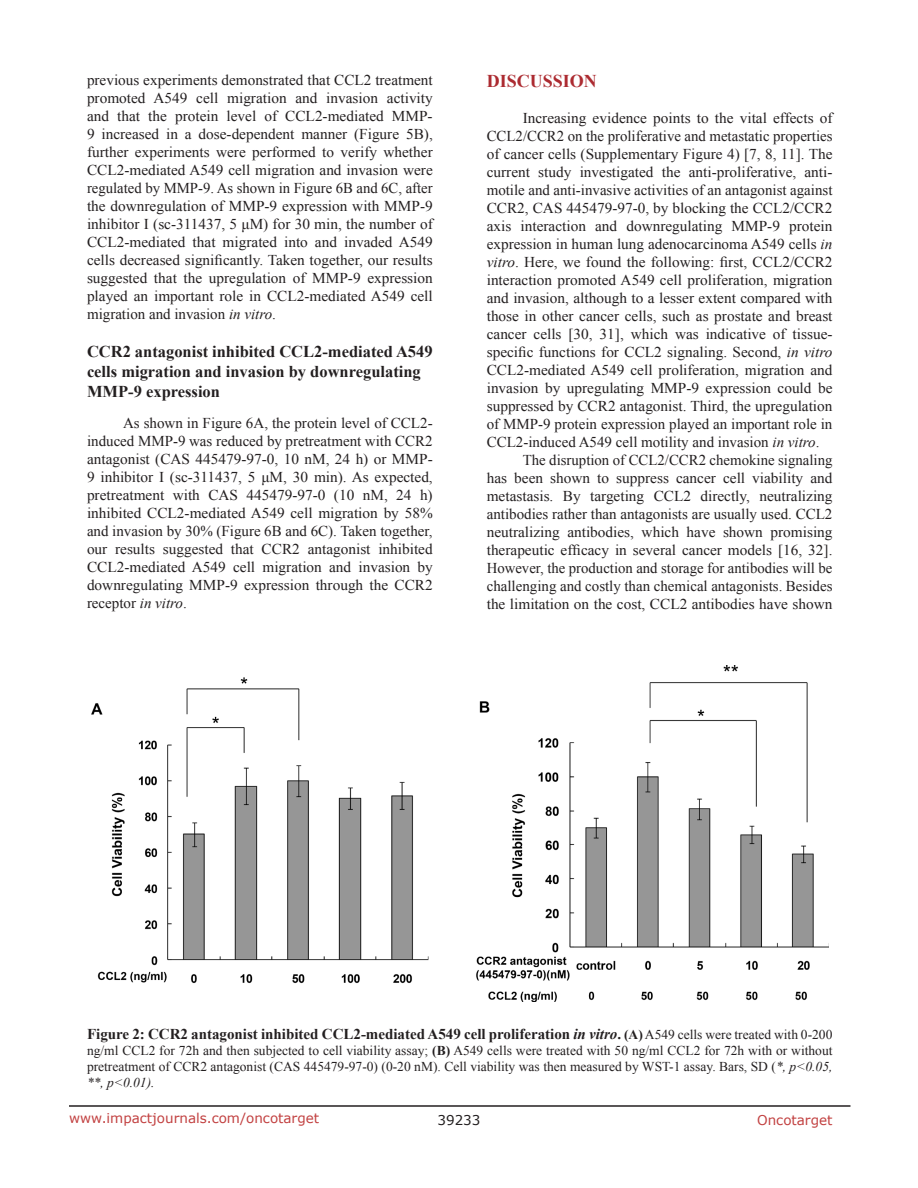
<style>
.page{position:relative;width:918px;height:1188px;background:#fff}
.page>*{position:absolute;margin:0;border:0;box-sizing:border-box;transform-origin:0 0}
.Heading{font:700 18px "Times New Roman";color:#ac2b31}
.SubHeading{font:700 16.5px/19.8px "Times New Roman";color:#231f20}
.BodyText{font:15px/18px "Times New Roman";color:#231f20;text-align:justify}
.figuretext{font:700 15px "Times New Roman";color:#231f20}
.figuretext-2{font:13.5px/16.2px "Times New Roman";color:#231f20;text-align:justify}
.t1{font:13.5px "Verdana";color:#c24141}
.t2{font:13.5px "Verdana";color:#231f20}
.s1{font-style:italic}
.s2{font-size:13.5px}
.s3{font-weight:400;font-size:13.5px}
.s4{font-weight:700}
</style>
<div class="page">
<hr style="left:69px;top:1105px;width:781px;height:2px;background:#231f20">
<img style="left:91px;top:665px;width:737px;height:336px">
<p class="BodyText" style="left:87px;top:71px;width:347px">previous experiments demonstrated that CCL2 treatment promoted A549 cell migration and invasion activity and that the protein level of CCL2-mediated MMP-9 increased in a dose-dependent manner (Figure 5B), further experiments were performed to verify whether CCL2-mediated A549 cell migration and invasion were regulated by MMP-9. As shown in Figure 6B and 6C, after the downregulation of MMP-9 expression with MMP-9 inhibitor I (sc-311437, 5 μM) for 30 min, the number of CCL2-mediated that migrated into and invaded A549 cells decreased significantly. Taken together, our results suggested that the upregulation of MMP-9 expression played an important role in CCL2-mediated A549 cell migration and invasion <span class="s1">in vitro</span>.</p>
<p class="SubHeading" style="left:87px;top:341px;width:347px">CCR2 antagonist inhibited CCL2-mediated A549 cells migration and invasion by downregulating<br>MMP-9 expression</p>
<p class="BodyText" style="left:87px;top:414px;width:347px;text-indent:36px">As shown in Figure 6A, the protein level of CCL2- induced MMP-9 was reduced by pretreatment with CCR2 antagonist (CAS 445479-97-0, 10 nM, 24 h) or MMP-9 inhibitor I (sc-311437, 5 μM, 30 min). As expected, pretreatment with CAS 445479-97-0 (10 nM, 24 h) inhibited CCL2-mediated A549 cell migration by 58% and invasion by 30% (Figure 6B and 6C). Taken together, our results suggested that CCR2 antagonist inhibited CCL2-mediated A549 cell migration and invasion by downregulating MMP-9 expression through the CCR2 receptor <span class="s1">in vitro</span>.</p>
<p class="Heading" style="left:487px;top:69px;width:112px">DISCUSSION</p>
<p class="BodyText" style="left:487px;top:109px;width:347px;text-indent:36px">Increasing evidence points to the vital effects of CCL2/CCR2 on the proliferative and metastatic properties of cancer cells (Supplementary Figure 4) [7, 8, 11]. The current study investigated the anti-proliferative, anti&shy;motile and anti-invasive activities of an antagonist against CCR2, CAS 445479-97-0, by blocking the CCL2/CCR2 axis interaction and downregulating MMP-9 protein expression in human lung adenocarcinoma A549 cells <span class="s1">in vitro</span>. Here, we found the following: first, CCL2/CCR2 interaction promoted A549 cell proliferation, migration and invasion, although to a lesser extent compared with those in other cancer cells, such as prostate and breast cancer cells [30, 31], which was indicative of tissue&shy;specific functions for CCL2 signaling. Second, <span class="s1">in vitro </span>CCL2-mediated A549 cell proliferation, migration and invasion by upregulating MMP-9 expression could be suppressed by CCR2 antagonist. Third, the upregulation of MMP-9 protein expression played an important role in CCL2-induced A549 cell motility and invasion <span class="s1">in vitro</span>.</p>
<p class="BodyText" style="left:487px;top:451px;width:347px;text-indent:36px">The disruption of CCL2/CCR2 chemokine signaling has been shown to suppress cancer cell viability and metastasis. By targeting CCL2 directly, neutralizing antibodies rather than antagonists are usually used. CCL2 neutralizing antibodies, which have shown promising therapeutic efficacy in several cancer models [16, 32].<br>However, the production and storage for antibodies will be challenging and costly than chemical antagonists. Besides the limitation on the cost, CCL2 antibodies have shown</p>
<p class="figuretext" style="left:87px;top:1023px;width:747px">Figure 2: CCR2 antagonist inhibited CCL2-mediated A549 cell proliferation <span class="s1">in vitro</span>. <span class="s2">(A)</span> <span class="s3">A549 cells were treated with 0-200</span></p>
<p class="figuretext-2" style="left:87px;top:1042px;width:747px">ng/ml CCL2 for 72h and then subjected to cell viability assay; <span class="s4">(B)</span> A549 cells were treated with 50 ng/ml CCL2 for 72h with or without pretreatment of CCR2 antagonist (CAS 445479-97-0) (0-20 nM). Cell viability was then measured by WST-1 assay. Bars, SD (<span class="s1">*, p&lt;0.05, **, p&lt;0.01).</span></p>
<p class="t1" style="left:69px;top:1109px;width:252px">www.impactjournals.com/oncotarget</p>
<p class="t2" style="left:438px;top:1111px;width:44px">39233</p>
<p class="t1" style="left:757px;top:1111px;width:77px">Oncotarget</p>
</div>
